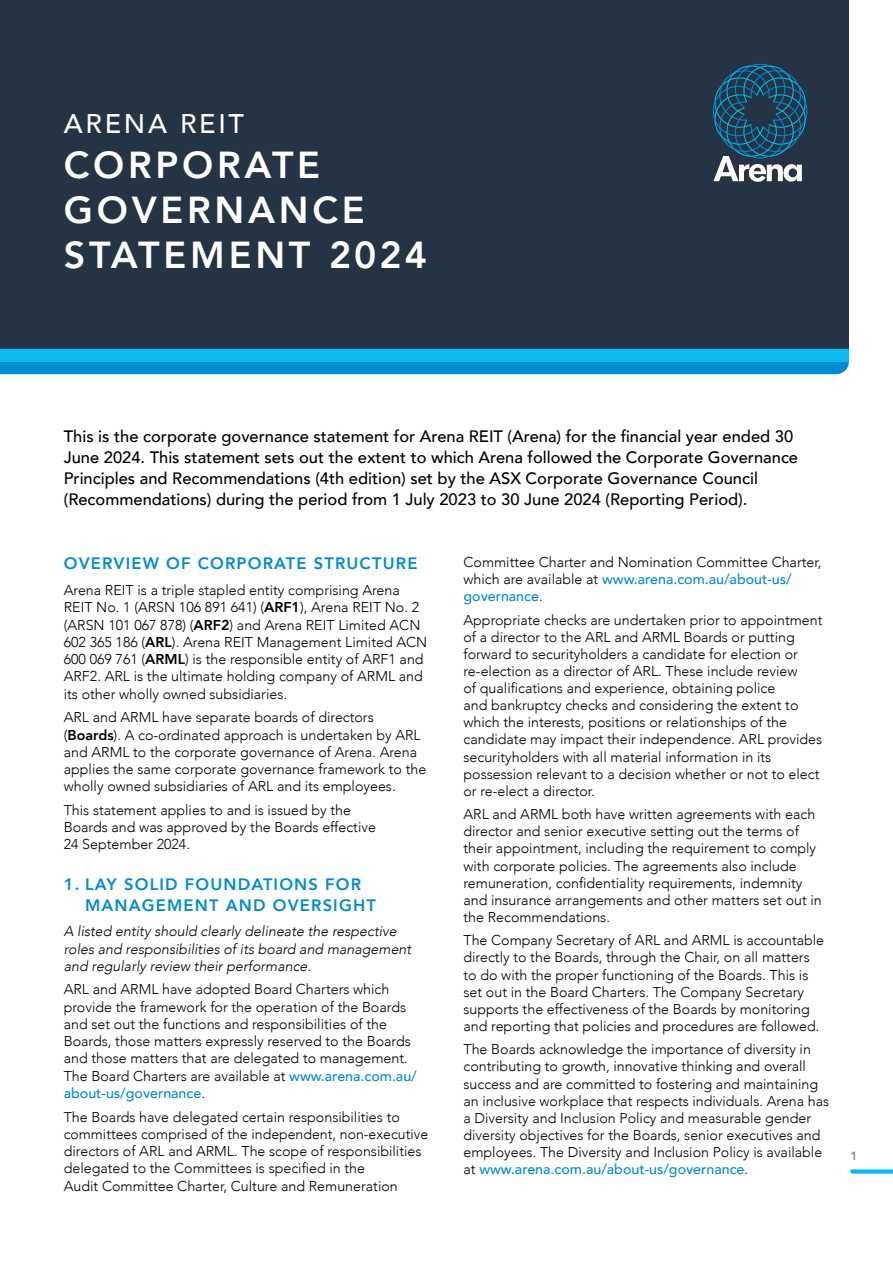
<style>
.page{position:relative;width:893px;height:1263px;background:#fff}
.page>*{position:absolute;margin:0;border:0;box-sizing:border-box;transform-origin:0 0}
.t1{font:800 37.5px/45px "Avenir";letter-spacing:.1em;color:#fff}
.t2{font:500 27px "Avenir";letter-spacing:.1em;color:#fff}
.t3{font:500 16.5px/21px "Avenir";color:#000}
.t4{font:800 16.5px/21px "Avenir";letter-spacing:.07em;color:#008cd2}
.t5{font:300 14.25px/17.1px "Avenir";color:#000}
.t6{font:italic 300 14.25px/17.2px "Avenir";color:#000}
.t7{font:800 12px "Avenir";color:#888b8d}
.s1{font-weight:800}
.s2{font-weight:500;color:#008cd2}
</style>
<div class="page">
<svg style="left:850px;top:1169px;width:43px;height:5px"></svg>
<div style="left:0;top:0;width:849px;height:349px;background:#243444"></div>
<svg style="left:0;top:361px;width:849px;height:13px;background:#0190d4"></svg>
<div style="left:0;top:349px;width:849px;height:12px;background:#09bcef"></div>
<svg style="left:712px;top:64px;width:96px;height:118px"></svg>
<h2 class="t2" style="left:64px;top:101px;width:182px">ARENA REIT</h2>
<h1 class="t1" style="left:64px;top:143px;width:365px">CORPORATE<br>GOVERNANCE<br>STATEMENT 2024</h1>
<p class="t3" style="left:64px;top:425px;width:736px">This is the corporate governance statement for Arena REIT (Arena) for the financial year ended 30<br>June 2024. This statement sets out the extent to which Arena followed the Corporate Governance Principles and Recommendations (4th edition) set by the ASX Corporate Governance Council (Recommendations) during the period from 1 July 2023 to 30 June 2024 (Reporting Period).</p>
<p class="t4" style="left:64px;top:553px;width:355px">OVERVIEW OF CORPORATE STRUCTURE</p>
<p class="t5" style="left:64px;top:581px;width:365px">Arena REIT is a triple stapled entity comprising Arena REIT No. 1 (ARSN 106 891 641) (<span class="s1">ARF1</span>), Arena REIT No. 2 (ARSN 101 067 878) (<span class="s1">ARF2</span>) and Arena REIT Limited ACN 602 365 186 (<span class="s1">ARL</span>). Arena REIT Management Limited ACN 600 069 761 (<span class="s1">ARML</span>) is the responsible entity of ARF1 and ARF2. ARL is the ultimate holding company of ARML and its other wholly owned subsidiaries.</p>
<p class="t5" style="left:64px;top:709px;width:364px">ARL and ARML have separate boards of directors (<span class="s1">Boards</span>). A co-ordinated approach is undertaken by ARL and ARML to the corporate governance of Arena. Arena applies the same corporate governance framework to the wholly owned subsidiaries of ARL and its employees.</p>
<p class="t5" style="left:64px;top:801px;width:314px">This statement applies to and is issued by the<br>Boards and was approved by the Boards effective<br>24 September 2024.</p>
<p class="t4" style="left:85px;top:873px;width:292px;text-indent:-21px">1. LAY SOLID FOUNDATIONS FOR<br>MANAGEMENT AND OVERSIGHT</p>
<p class="t6" style="left:64px;top:923px;width:349px">A listed entity should clearly delineate the respective roles and responsibilities of its board and management and regularly review their performance.</p>
<p class="t5" style="left:64px;top:981px;width:355px">ARL and ARML have adopted Board Charters which provide the framework for the operation of the Boards and set out the functions and responsibilities of the Boards, those matters expressly reserved to the Boards and those matters that are delegated to management.<br>The Board Charters are available at <span class="s2">www.arena.com.au/ about-us/governance</span>.</p>
<p class="t5" style="left:64px;top:1108px;width:366px">The Boards have delegated certain responsibilities to committees comprised of the independent, non-executive directors of ARL and ARML. The scope of responsibilities delegated to the Committees is specified in the<br>Audit Committee Charter, Culture and Remuneration</p>
<p class="t5" style="left:463px;top:554px;width:360px">Committee Charter and Nomination Committee Charter, which are available at <span class="s2">www.arena.com.au/about-us/ governance</span>.</p>
<p class="t5" style="left:463px;top:611px;width:361px">Appropriate checks are undertaken prior to appointment of a director to the ARL and ARML Boards or putting forward to securityholders a candidate for election or re-election as a director of ARL. These include review<br>of qualifications and experience, obtaining police<br>and bankruptcy checks and considering the extent to which the interests, positions or relationships of the candidate may impact their independence. ARL provides securityholders with all material information in its possession relevant to a decision whether or not to elect or re-elect a director.</p>
<p class="t5" style="left:463px;top:806px;width:360px">ARL and ARML both have written agreements with each director and senior executive setting out the terms of their appointment, including the requirement to comply with corporate policies. The agreements also include remuneration, confidentiality requirements, indemnity and insurance arrangements and other matters set out in the Recommendations.</p>
<p class="t5" style="left:463px;top:932px;width:362px">The Company Secretary of ARL and ARML is accountable directly to the Boards, through the Chair, on all matters to do with the proper functioning of the Boards. This is set out in the Board Charters. The Company Secretary supports the effectiveness of the Boards by monitoring and reporting that policies and procedures are followed.</p>
<p class="t5" style="left:463px;top:1041px;width:367px">The Boards acknowledge the importance of diversity in contributing to growth, innovative thinking and overall success and are committed to fostering and maintaining an inclusive workplace that respects individuals. Arena has a Diversity and Inclusion Policy and measurable gender diversity objectives for the Boards, senior executives and employees. The Diversity and Inclusion Policy is available at <span class="s2">www.arena.com.au/about-us/governance</span>.</p>
<p class="t7" style="left:850px;top:1147px;width:9px">1</p>
</div>
